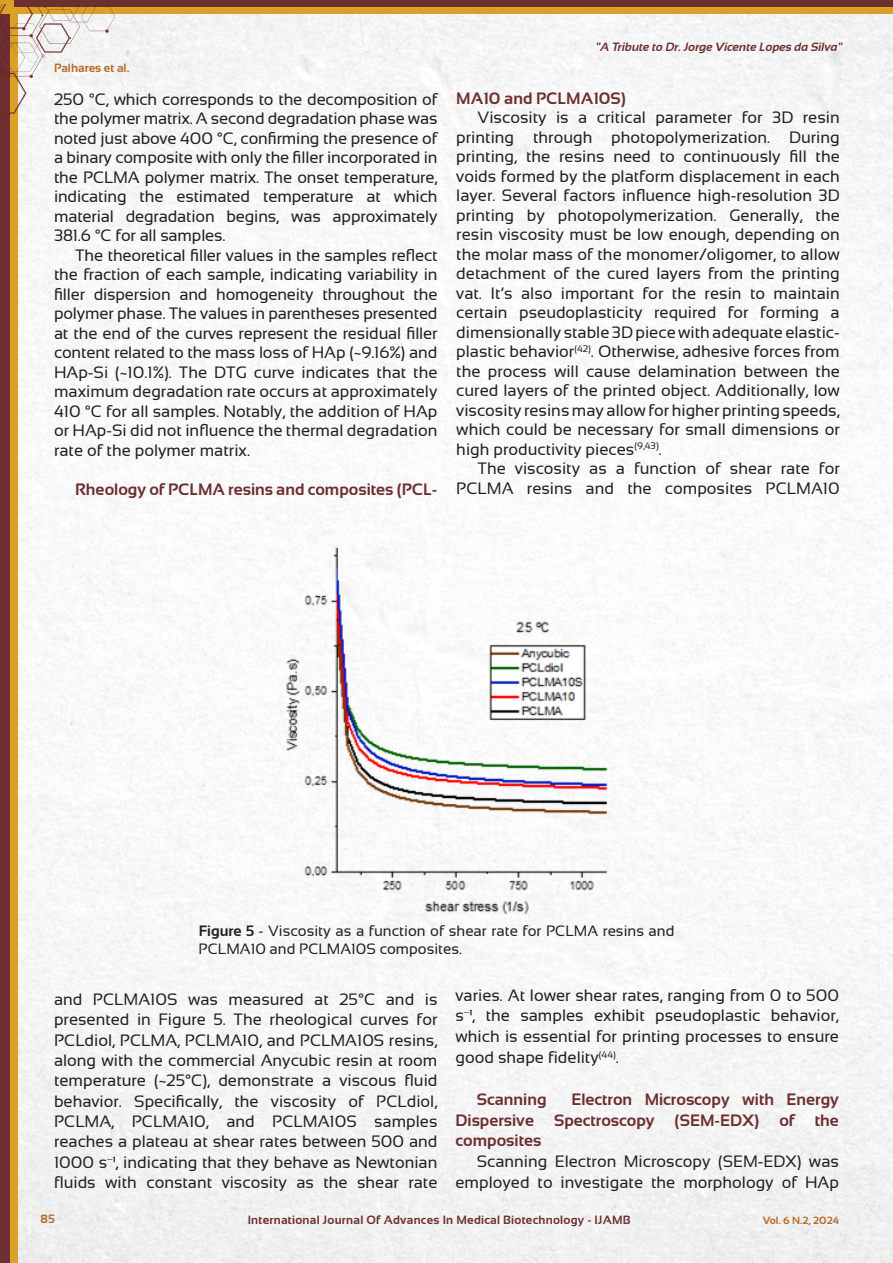
<style>
.page{position:relative;width:893px;height:1263px;background:#fff}
.page>*{position:absolute;margin:0;border:0;box-sizing:border-box;transform-origin:0 0}
.t1{font:16.5px/19.5px "Sansation";color:#231f20;text-align:justify}
.t2{font:700 16.5px/20.9px "Sansation";color:#6d2f30;text-align:justify}
.t3{font:15px/18px "Sansation";color:#231f20}
.t4{font:700 12px "Sansation";letter-spacing:.02em;color:#6d2f30}
.t5{font:italic 700 12px "Sansation";color:#6d2f30}
.t6{font:700 12px "Sansation";color:#b76926}
.t7{font:700 10.5px "Sansation";color:#b76926}
.s1{font-weight:700}
.s2{font-family:"Times New Roman"}
</style>
<div class="page">
<img style="left:17px;top:14px;width:876px;height:1249px">
<div style="left:0;top:7px;width:14px;height:1256px;background:#6d2f30"></div>
<div style="left:10px;top:0;width:7px;height:1263px;background:#daa126"></div>
<div style="left:10px;top:0;width:883px;height:9px;background:#6d2f30"></div>
<div style="left:0;top:7px;width:891px;height:7px;background:#daa126"></div>
<svg style="left:891px;top:7px;width:2px;height:7px"></svg>
<div style="left:0;top:0;width:14px;height:8px;background:#daa126"></div>
<img style="left:0;top:4px;width:115px;height:166px">
<img style="left:273px;top:544px;width:345px;height:371px">
<p class="t6" style="left:54px;top:61px;width:77px">Palhares et al.</p>
<p class="t1" style="left:54px;top:89px;width:385px">250 °C, which corresponds to the decomposition of the polymer matrix. A second degradation phase was noted just above 400 °C, confirming the presence of a binary composite with only the filler incorporated in the PCLMA polymer matrix. The onset temperature, indicating the estimated temperature at which material degradation begins, was approximately 381.6 °C for all samples.</p>
<p class="t1" style="left:54px;top:245px;width:385px;text-indent:21px">The theoretical filler values in the samples reflect the fraction of each sample, indicating variability in filler dispersion and homogeneity throughout the polymer phase. The values in parentheses presented at the end of the curves represent the residual filler content related to the mass loss of HAp (~9.16%) and HAp-Si (~10.1%). The DTG curve indicates that the maximum degradation rate occurs at approximately 410 °C for all samples. Notably, the addition of HAp or HAp-Si did not influence the thermal degradation rate of the polymer matrix.</p>
<p class="t2" style="left:75px;top:479px;width:364px">Rheology of PCLMA resins and composites (PCL-</p>
<p class="t5" style="left:596px;top:41px;width:248px">"A Tribute to Dr. Jorge Vicente Lopes da Silva"</p>
<p class="t2" style="left:456px;top:87px;width:171px">MA10 and PCLMA10S)</p>
<p class="t1" style="left:456px;top:108px;width:385px;text-indent:21px">Viscosity is a critical parameter for 3D resin printing through photopolymerization. During printing, the resins need to continuously fill the voids formed by the platform displacement in each layer. Several factors influence high-resolution 3D printing by photopolymerization. Generally, the resin viscosity must be low enough, depending on the molar mass of the monomer/oligomer, to allow detachment of the cured layers from the printing vat. It’s also important for the resin to maintain certain pseudoplasticity required for forming a dimensionally stable 3D piece with adequate elastic&shy;plastic behavior<sup>(42)</sup>. Otherwise, adhesive forces from the process will cause delamination between the cured layers of the printed object. Additionally, low viscosity resins may allow for higher printing speeds, which could be necessary for small dimensions or high productivity pieces<sup>(9,43)</sup>.</p>
<p class="t1" style="left:456px;top:459px;width:385px;text-align:right">The viscosity as a function of shear rate for<br>PCLMA resins and the composites PCLMA10</p>
<p class="t3" style="left:199px;top:922px;width:477px"><span class="s1">Figure 5</span> - Viscosity as a function of shear rate for PCLMA resins and<br>PCLMA10 and PCLMA10S composites.</p>
<p class="t1" style="left:54px;top:989px;width:385px;line-height:20.4px">and PCLMA10S was measured at 25°C and is presented in Figure 5. The rheological curves for PCLdiol, PCLMA, PCLMA10, and PCLMA10S resins, along with the commercial Anycubic resin at room temperature (~25°C), demonstrate a viscous fluid behavior. Specifically, the viscosity of PCLdiol, PCLMA, PCLMA10, and PCLMA10S samples reaches a plateau at shear rates between 500 and 1000 s<span class="s2">⁻</span>¹, indicating that they behave as Newtonian fluids with constant viscosity as the shear rate</p>
<p class="t1" style="left:455px;top:984px;width:385px;line-height:20.9px">varies. At lower shear rates, ranging from 0 to 500 s<span class="s2">⁻</span>¹, the samples exhibit pseudoplastic behavior, which is essential for printing processes to ensure good shape fidelity<sup>(44)</sup>.</p>
<p class="t2" style="left:477px;top:1089px;width:71px">Scanning</p>
<p class="t2" style="left:455px;top:1089px;width:385px;text-indent:116px">Electron Microscopy with Energy Dispersive Spectroscopy (SEM-EDX) of the composites</p>
<p class="t1" style="left:455px;top:1151px;width:385px;line-height:20.9px;text-align:right">Scanning Electron Microscopy (SEM-EDX) was employed to investigate the morphology of HAp</p>
<p class="t6" style="left:40px;top:1212px;width:16px">85</p>
<p class="t4" style="left:248px;top:1213px;width:384px">International Journal Of Advances In Medical Biotechnology - IJAMB</p>
<p class="t7" style="left:763px;top:1214px;width:78px">Vol. 6 N.2, 2024</p>
</div>
